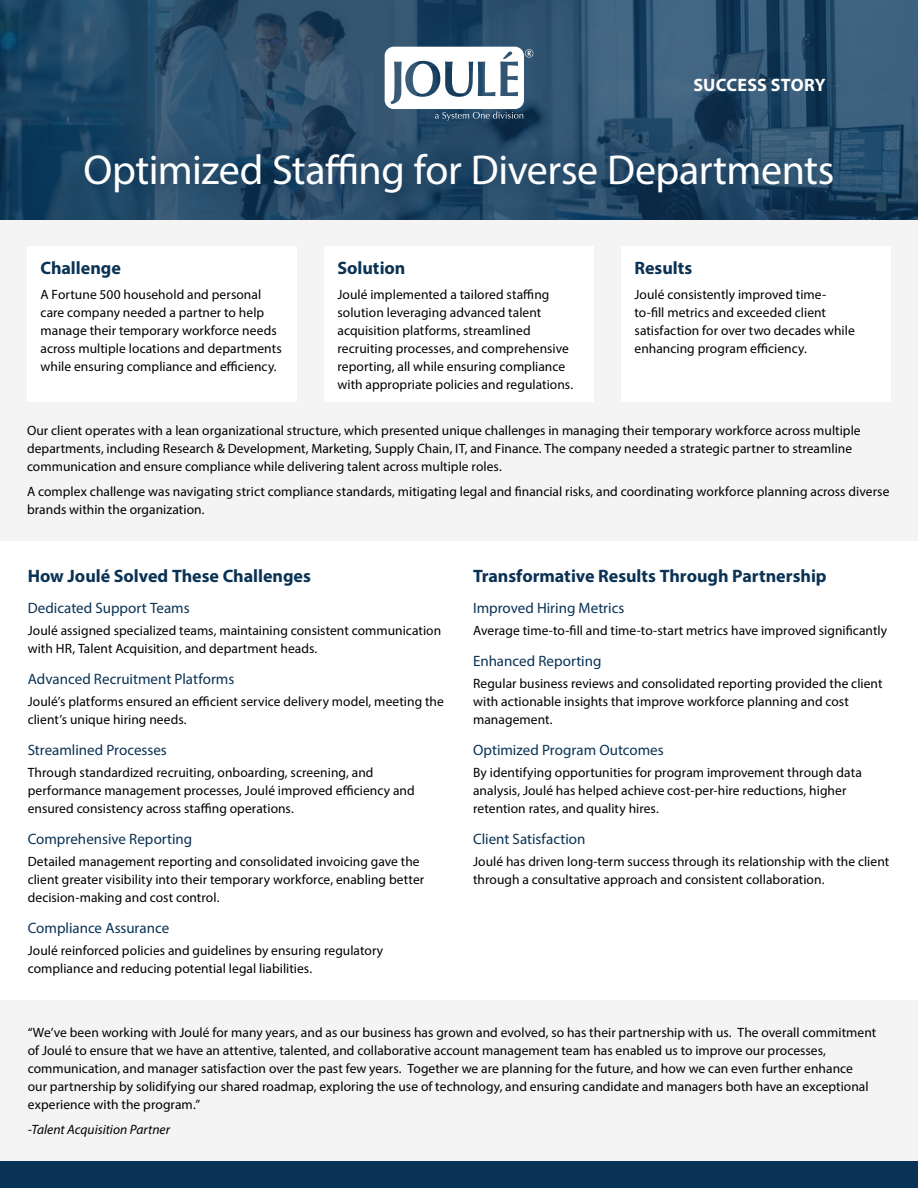
<style>
.page{position:relative;width:918px;height:1188px;background:#fff}
.page>*{position:absolute;margin:0;border:0;box-sizing:border-box;transform-origin:0 0}
.t1{font:42px "Myriad Pro";letter-spacing:-.01em;color:#fff}
.t2{font:700 18px "Myriad Pro";color:#0a3254}
.t3{font:700 18px "Myriad Pro";letter-spacing:.01em;color:#fff}
.t4{font:15px "Myriad Pro";color:#0a3254}
.t5{font:13.5px/18px "Myriad Pro";letter-spacing:.005em;color:#000}
.t6{font:italic 13.5px "Myriad Pro";color:#000}
</style>
<div class="page">
<div style="left:0;top:220px;width:918px;height:209px;background:#f4f4f4"></div>
<div style="left:0;top:1161px;width:918px;height:27px;background:#0a3254"></div>
<div style="left:1px;top:1000px;width:917px;height:161px;background:#f4f4f4"></div>
<div style="left:0;top:398px;width:918px;height:143px;background:#f4f4f4"></div>
<img style="left:0;top:0;width:918px;height:220px">
<svg style="left:57px;top:126px;width:804px;height:94px;background:#234765"></svg>
<svg style="left:385px;top:47px;width:148px;height:74px"></svg>
<div style="left:27px;top:247px;width:270px;height:155px;background:#fff"></div>
<div style="left:324px;top:247px;width:270px;height:155px;background:#fff"></div>
<div style="left:621px;top:247px;width:270px;height:155px;background:#fff"></div>
<h2 class="t3" style="left:693px;top:73px;width:134px">SUCCESS STORY</h2>
<h1 class="t1" style="left:83px;top:144px;width:753px">Optimized Staffing for Diverse Departments</h1>
<h2 class="t2" style="left:40px;top:256px;width:82px">Challenge</h2>
<p class="t5" style="left:40px;top:285px;width:243px">A Fortune 500 household and personal care company needed a partner to help manage their temporary workforce needs across multiple locations and departments while ensuring compliance and efficiency.</p>
<h2 class="t2" style="left:338px;top:256px;width:69px">Solution</h2>
<p class="t5" style="left:338px;top:285px;width:237px">Joulé implemented a tailored staffing solution leveraging advanced talent acquisition platforms, streamlined recruiting processes, and comprehensive reporting, all while ensuring compliance with appropriate policies and regulations.</p>
<h2 class="t2" style="left:634px;top:256px;width:59px">Results</h2>
<p class="t5" style="left:634px;top:285px;width:222px">Joulé consistently improved time&shy;to-fill metrics and exceeded client satisfaction for over two decades while enhancing program efficiency.</p>
<p class="t5" style="left:27px;top:422px;width:835px">Our client operates with a lean organizational structure, which presented unique challenges in managing their temporary workforce across multiple departments, including Research &amp; Development, Marketing, Supply Chain, IT, and Finance. The company needed a strategic partner to streamline communication and ensure compliance while delivering talent across multiple roles.</p>
<p class="t5" style="left:27px;top:482px;width:864px">A complex challenge was navigating strict compliance standards, mitigating legal and financial risks, and coordinating workforce planning across diverse brands within the organization.</p>
<h2 class="t2" style="left:28px;top:564px;width:285px">How Joulé Solved These Challenges</h2>
<p class="t4" style="left:28px;top:599px;width:163px">Dedicated Support Teams</p>
<p class="t5" style="left:28px;top:621px;width:415px">Joulé assigned specialized teams, maintaining consistent communication with HR, Talent Acquisition, and department heads.</p>
<p class="t4" style="left:28px;top:670px;width:208px">Advanced Recruitment Platforms</p>
<p class="t5" style="left:28px;top:692px;width:418px">Joulé’s platforms ensured an efficient service delivery model, meeting the client’s unique hiring needs.</p>
<p class="t4" style="left:28px;top:741px;width:141px">Streamlined Processes</p>
<p class="t5" style="left:28px;top:763px;width:389px">Through standardized recruiting, onboarding, screening, and performance management processes, Joulé improved efficiency and ensured consistency across staffing operations.</p>
<p class="t4" style="left:28px;top:830px;width:166px">Comprehensive Reporting</p>
<p class="t5" style="left:28px;top:852px;width:398px">Detailed management reporting and consolidated invoicing gave the client greater visibility into their temporary workforce, enabling better decision-making and cost control.</p>
<p class="t4" style="left:28px;top:919px;width:143px">Compliance Assurance</p>
<p class="t5" style="left:28px;top:941px;width:357px">Joulé reinforced policies and guidelines by ensuring regulatory compliance and reducing potential legal liabilities.</p>
<h2 class="t2" style="left:473px;top:564px;width:355px">Transformative Results Through Partnership</h2>
<p class="t4" style="left:473px;top:599px;width:153px">Improved Hiring Metrics</p>
<p class="t5" style="left:473px;top:621px;width:416px">Average time-to-fill and time-to-start metrics have improved significantly</p>
<p class="t4" style="left:473px;top:652px;width:130px">Enhanced Reporting</p>
<p class="t5" style="left:473px;top:674px;width:411px">Regular business reviews and consolidated reporting provided the client with actionable insights that improve workforce planning and cost management.</p>
<p class="t4" style="left:473px;top:741px;width:192px">Optimized Program Outcomes</p>
<p class="t5" style="left:473px;top:763px;width:390px">By identifying opportunities for program improvement through data analysis, Joulé has helped achieve cost-per-hire reductions, higher retention rates, and quality hires.</p>
<p class="t4" style="left:473px;top:830px;width:114px">Client Satisfaction</p>
<p class="t5" style="left:473px;top:852px;width:418px">Joulé has driven long-term success through its relationship with the client through a consultative approach and consistent collaboration.</p>
<p class="t5" style="left:28px;top:1024px;width:850px">“We’ve been working with Joulé for many years, and as our business has grown and evolved, so has their partnership with us. The overall commitment of Joulé to ensure that we have an attentive, talented, and collaborative account management team has enabled us to improve our processes, communication, and manager satisfaction over the past few years. Together we are planning for the future, and how we can even further enhance<br>our partnership by solidifying our shared roadmap, exploring the use of technology, and ensuring candidate and managers both have an exceptional experience with the program.”</p>
<p class="t6" style="left:28px;top:1121px;width:144px">-Talent Acquisition Partner</p>
</div>
